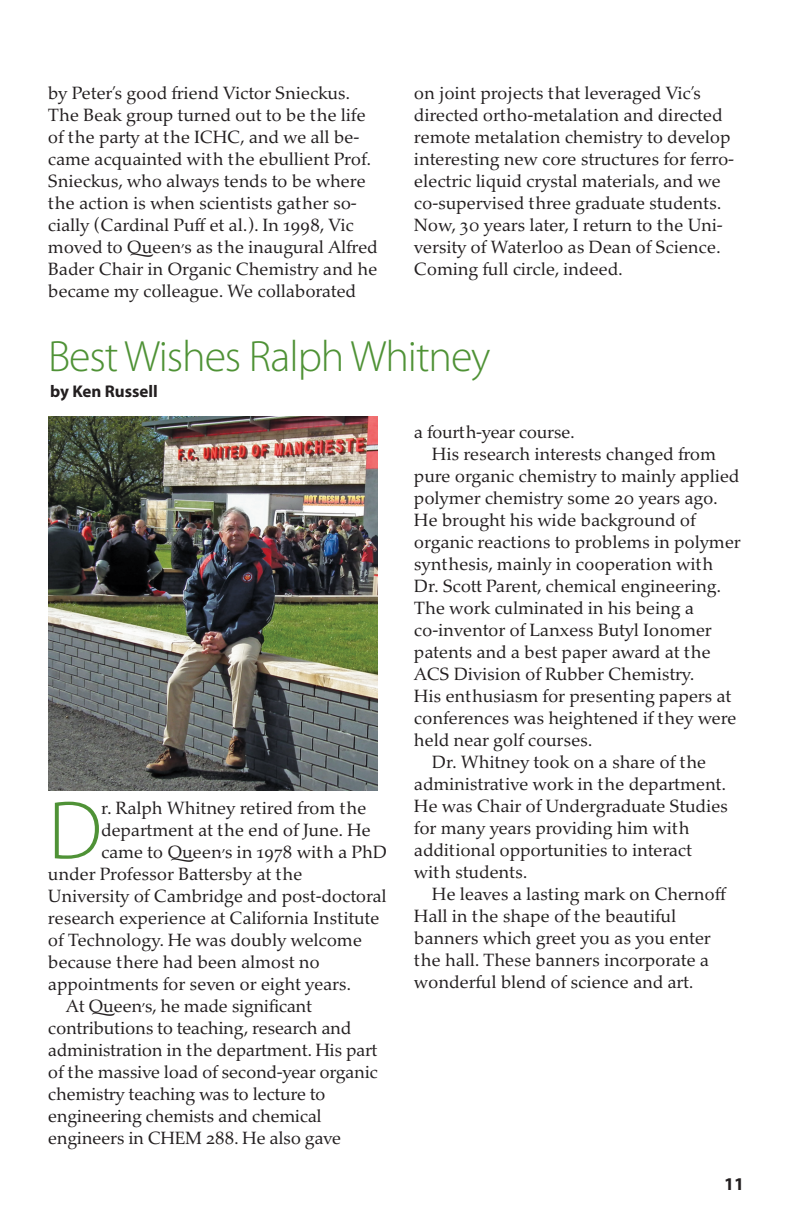
<style>
.page{position:relative;width:792px;height:1224px;background:#fff}
.page>*{position:absolute;margin:0;border:0;box-sizing:border-box;transform-origin:0 0}
.t1{font:300 83.6px "Myriad Pro";color:#4f9236}
.t2{font:300 44px "Myriad Pro";letter-spacing:-.025em;color:#4f9236}
.t3{font:18px/22px "Palatino Nova";letter-spacing:-.01em;color:#231f20}
.t4{font:700 18px "Myriad Pro";color:#231f20}
.t5{font:700 17px "Myriad Pro";color:#231f20}
.s1{font-family:"Queens Nova"}
</style>
<div class="page">
<img style="left:48px;top:416px;width:330px;height:374px">
<p class="t3" style="left:48px;top:84px;width:331px">by Peter’s good friend Victor Snieckus.<br>The Beak group turned out to be the life of the party at the ICHC, and we all be&shy;came acquainted with the ebullient Prof.<br>Snieckus, who always tends to be where the action is when scientists gather so&shy;cially (Cardinal Puff et al.). In 1998, Vic moved to <span class="s1">Queen’s</span> as the inaugural Alfred Bader Chair in Organic Chemistry and he became my colleague. We collaborated</p>
<p class="t3" style="left:414px;top:84px;width:322px">on joint projects that leveraged Vic’s directed ortho-metalation and directed remote metalation chemistry to develop interesting new core structures for ferro&shy;electric liquid crystal materials, and we co-supervised three graduate students.<br>Now, 30 years later, I return to the Uni&shy;versity of Waterloo as Dean of Science.<br>Coming full circle, indeed.</p>
<h2 class="t2" style="left:48px;top:340px;width:444px">Best Wishes Ralph Whitney</h2>
<p class="t5" style="left:50px;top:385px;width:109px">by Ken Russell</p>
<h1 class="t1" style="left:48px;top:799px;width:56px">D</h1>
<p class="t3" style="left:101px;top:800px;width:267px">r. Ralph Whitney retired from the</p>
<p class="t3" style="left:101px;top:822px;width:271px">department at the end of June. He</p>
<p class="t3" style="left:101px;top:844px;width:288px">came to <span class="s1">Queen’s</span> in 1978 with a PhD</p>
<p class="t3" style="left:48px;top:866px;width:256px">under Professor Battersby at the</p>
<p class="t3" style="left:48px;top:888px;width:340px">University of Cambridge and post-doctoral</p>
<p class="t3" style="left:48px;top:910px;width:333px">research experience at California Institute</p>
<p class="t3" style="left:48px;top:932px;width:316px">of Technology. He was doubly welcome</p>
<p class="t3" style="left:48px;top:954px;width:273px">because there had been almost no</p>
<p class="t3" style="left:48px;top:976px;width:305px">appointments for seven or eight years.</p>
<p class="t3" style="left:66px;top:998px;width:248px">At <span class="s1">Queen’s</span>, he made significant</p>
<p class="t3" style="left:48px;top:1020px;width:305px">contributions to teaching, research and</p>
<p class="t3" style="left:48px;top:1042px;width:331px">administration in the department. His part</p>
<p class="t3" style="left:48px;top:1064px;width:331px">of the massive load of second-year organic</p>
<p class="t3" style="left:48px;top:1086px;width:279px">chemistry teaching was to lecture to</p>
<p class="t3" style="left:48px;top:1108px;width:275px">engineering chemists and chemical</p>
<p class="t3" style="left:48px;top:1130px;width:295px">engineers in CHEM 288. He also gave</p>
<p class="t3" style="left:414px;top:423px;width:163px">a fourth-year course.</p>
<p class="t3" style="left:432px;top:445px;width:286px">His research interests changed from</p>
<p class="t3" style="left:414px;top:467px;width:327px">pure organic chemistry to mainly applied</p>
<p class="t3" style="left:414px;top:489px;width:305px">polymer chemistry some 20 years ago.</p>
<p class="t3" style="left:414px;top:511px;width:283px">He brought his wide background of</p>
<p class="t3" style="left:414px;top:533px;width:328px">organic reactions to problems in polymer</p>
<p class="t3" style="left:414px;top:555px;width:301px">synthesis, mainly in cooperation with</p>
<p class="t3" style="left:414px;top:577px;width:309px">Dr. Scott Parent, chemical engineering.</p>
<p class="t3" style="left:414px;top:599px;width:281px">The work culminated in his being a</p>
<p class="t3" style="left:414px;top:621px;width:299px">co-inventor of Lanxess Butyl Ionomer</p>
<p class="t3" style="left:414px;top:643px;width:298px">patents and a best paper award at the</p>
<p class="t3" style="left:414px;top:665px;width:282px">ACS Division of Rubber Chemistry.</p>
<p class="t3" style="left:414px;top:687px;width:319px">His enthusiasm for presenting papers at</p>
<p class="t3" style="left:414px;top:709px;width:324px">conferences was heightened if they were</p>
<p class="t3" style="left:414px;top:731px;width:180px">held near golf courses.</p>
<p class="t3" style="left:432px;top:753px;width:276px">Dr. Whitney took on a share of the</p>
<p class="t3" style="left:414px;top:775px;width:314px">administrative work in the department.</p>
<p class="t3" style="left:414px;top:797px;width:316px">He was Chair of Undergraduate Studies</p>
<p class="t3" style="left:414px;top:819px;width:277px">for many years providing him with</p>
<p class="t3" style="left:414px;top:841px;width:280px">additional opportunities to interact</p>
<p class="t3" style="left:414px;top:863px;width:115px">with students.</p>
<p class="t3" style="left:432px;top:885px;width:295px">He leaves a lasting mark on Chernoff</p>
<p class="t3" style="left:414px;top:907px;width:264px">Hall in the shape of the beautiful</p>
<p class="t3" style="left:414px;top:929px;width:298px">banners which greet you as you enter</p>
<p class="t3" style="left:414px;top:951px;width:297px">the hall. These banners incorporate a</p>
<p class="t3" style="left:414px;top:973px;width:281px">wonderful blend of science and art.</p>
<p class="t4" style="left:724px;top:1177px;width:21px">11</p>
</div>
